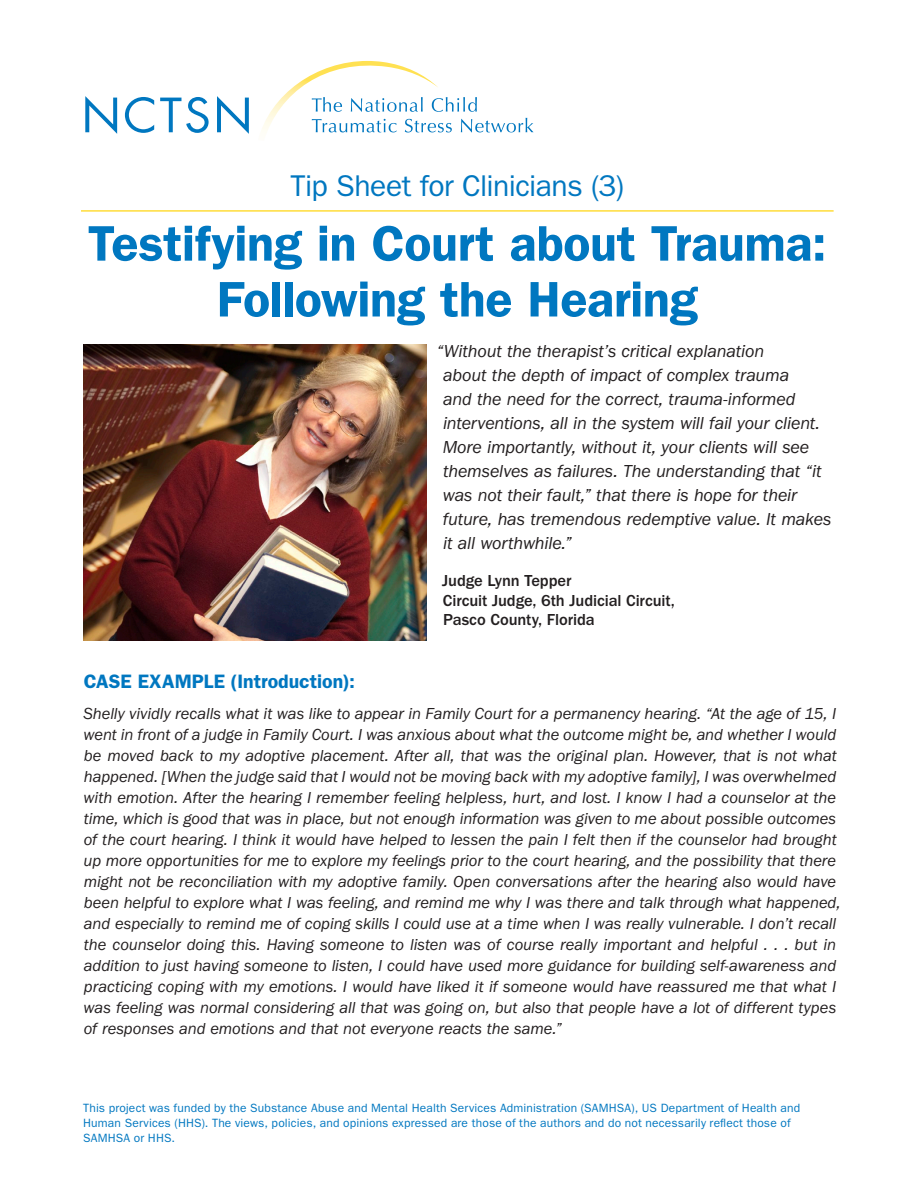
<style>
.page{position:relative;width:918px;height:1188px;background:#fff}
.page>*{position:absolute;margin:0;border:0;box-sizing:border-box;transform-origin:0 0}
.t1{font:600 50.25px/55.8px "ITC Franklin Gothic Std";letter-spacing:-.01em;color:#0077c0;text-align:center}
.t2{font:30.15px "ITC Franklin Gothic Std";letter-spacing:-.02em;color:#0077c0}
.t3{font:600 19.5px "Franklin Gothic";color:#0077c0}
.t4{font:italic 18px/24px "ITC Franklin Gothic Std";letter-spacing:-.01em;color:#231f20}
.t5{font:italic 16.5px/21px "ITC Franklin Gothic Std";letter-spacing:-.005em;color:#231f20}
.t6{font:500 16.5px/19.5px "ITC Franklin Gothic Std";letter-spacing:-.005em;color:#231f20}
.t7{font:12px/15px "ITC Franklin Gothic Std";letter-spacing:.015em;color:#0077c0}
</style>
<div class="page">
<svg style="left:85px;top:96px;width:32px;height:38px"></svg>
<svg style="left:125px;top:97px;width:29px;height:36px"></svg>
<svg style="left:160px;top:97px;width:49px;height:36px"></svg>
<svg style="left:217px;top:96px;width:32px;height:38px"></svg>
<svg style="left:262px;top:60px;width:272px;height:73px"></svg>
<hr style="left:81px;top:210px;width:753px;height:2px;background:#ffe04e">
<img style="left:83px;top:344px;width:343px;height:296px">
<h2 class="t2" style="left:291px;top:169px;width:335px">Tip Sheet for Clinicians (3)</h2>
<h1 class="t1" style="left:88px;top:216px;width:740px">Testifying in Court about Trauma:<br>Following the Hearing</h1>
<p class="t4" style="left:443px;top:339px;width:390px;text-indent:-6px">“Without the therapist’s critical explanation<br>about the depth of impact of complex trauma<br>and the need for the correct, trauma-informed interventions, all in the system will fail your client.<br>More importantly, without it, your clients will see themselves as failures. The understanding that “it was not their fault,” that there is hope for their future, has tremendous redemptive value. It makes it all worthwhile.”</p>
<p class="t6" style="left:442px;top:571px;width:234px">Judge Lynn Tepper<br>Circuit Judge, 6th Judicial Circuit,<br>Pasco County, Florida</p>
<p class="t3" style="left:84px;top:669px;width:273px">CASE EXAMPLE (Introduction):</p>
<p class="t5" style="left:84px;top:704px;width:759px">Shelly vividly recalls what it was like to appear in Family Court for a permanency hearing. “At the age of 15, I went in front of a judge in Family Court. I was anxious about what the outcome might be, and whether I would be moved back to my adoptive placement. After all, that was the original plan. However, that is not what happened. [When the judge said that I would not be moving back with my adoptive family], I was overwhelmed with emotion. After the hearing I remember feeling helpless, hurt, and lost. I know I had a counselor at the time, which is good that was in place, but not enough information was given to me about possible outcomes of the court hearing. I think it would have helped to lessen the pain I felt then if the counselor had brought up more opportunities for me to explore my feelings prior to the court hearing, and the possibility that there might not be reconciliation with my adoptive family. Open conversations after the hearing also would have been helpful to explore what I was feeling, and remind me why I was there and talk through what happened, and especially to remind me of coping skills I could use at a time when I was really vulnerable. I don’t recall the counselor doing this. Having someone to listen was of course really important and helpful . . . but in addition to just having someone to listen, I could have used more guidance for building self-awareness and practicing coping with my emotions. I would have liked it if someone would have reassured me that what I was feeling was normal considering all that was going on, but also that people have a lot of different types of responses and emotions and that not everyone reacts the same.”</p>
<p class="t7" style="left:83px;top:1101px;width:718px">This project was funded by the Substance Abuse and Mental Health Services Administration (SAMHSA), US Department of Health and<br>Human Services (HHS). The views, policies, and opinions expressed are those of the authors and do not necessarily reflect those of<br>SAMHSA or HHS.</p>
</div>
